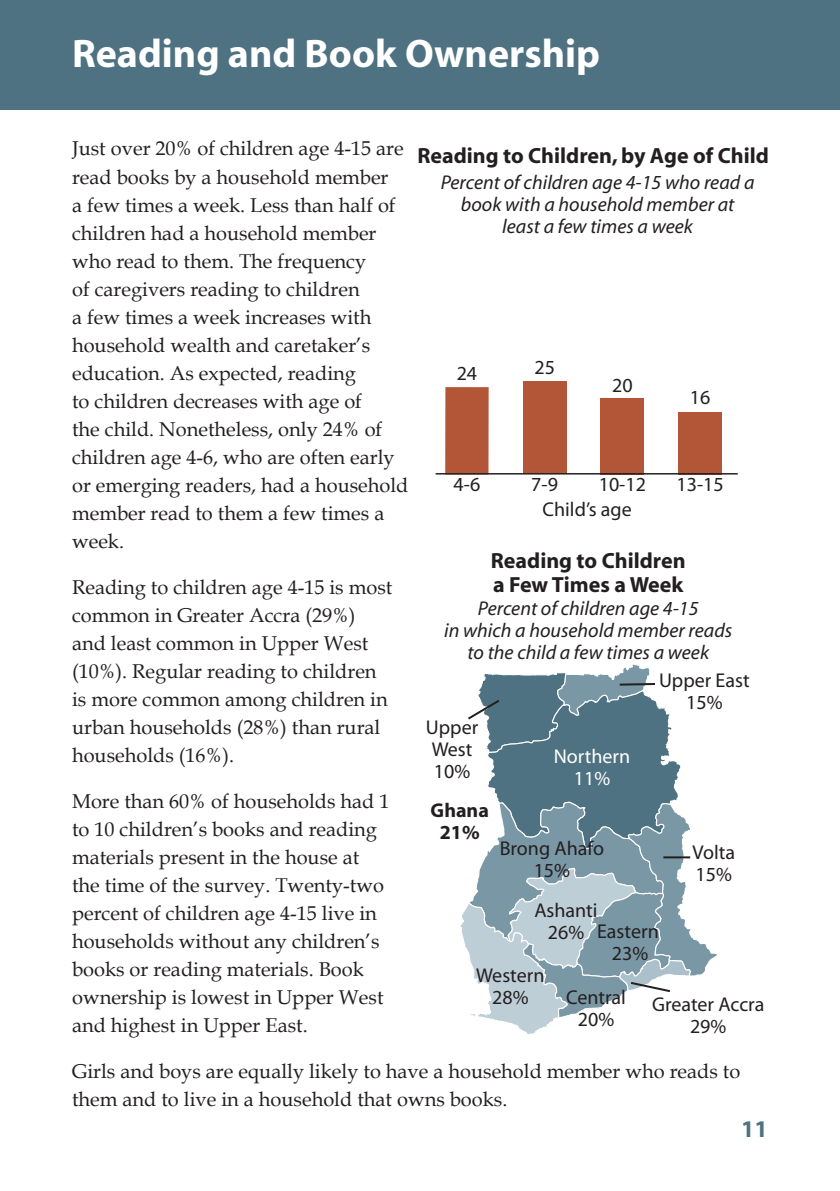
<style>
.page{position:relative;width:840px;height:1191px;background:#fff}
.page>*{position:absolute;margin:0;border:0;box-sizing:border-box;transform-origin:0 0}
.t1{font:700 40px "Myriad";color:#fff}
.t2{font:700 24px "Myriad";color:#4e7282}
.t3{font:700 22px/24px "Myriad";color:#231f20}
.t4{font:20px/28px "Book Antiqua";color:#231f20}
.t5{font:italic 20px/22px "Myriad";color:#231f20;text-align:center}
.t6{font:20px/22px "Myriad";color:#231f20;text-align:center}
.t7{font:20px/22px "Myriad";color:#fff;text-align:center}
.t8{font:20px "Myriad Pro";color:#231f20}
.t9{font:700 20px/22px "Myriad";color:#231f20;text-align:center}
</style>
<div class="page">
<div style="left:0;top:0;width:839px;height:110px;background:#4e7282"></div>
<svg style="left:461px;top:664px;width:256px;height:370px"></svg>
<div style="left:522px;top:381px;width:44px;height:93px;background:#b35537"></div>
<div style="left:445px;top:387px;width:43px;height:87px;background:#b35537"></div>
<div style="left:678px;top:412px;width:43px;height:62px;background:#b35537"></div>
<div style="left:600px;top:398px;width:43px;height:76px;background:#b35537"></div>
<hr style="left:435px;top:473px;width:302px;height:1px;background:#231f20">
<h1 class="t1" style="left:72px;top:33px;width:529px">Reading and Book Ownership</h1>
<p class="t4" style="left:72px;top:134px;width:338px">Just over 20% of children age 4-15 are read books by a household member<br>a few times a week. Less than half of children had a household member who read to them. The frequency<br>of caregivers reading to children<br>a few times a week increases with household wealth and caretaker’s education. As expected, reading<br>to children decreases with age of<br>the child. Nonetheless, only 24% of children age 4-6, who are often early or emerging readers, had a household member read to them a few times a week.</p>
<p class="t4" style="left:72px;top:572px;width:321px">Reading to children age 4-15 is most common in Greater Accra (29%) and least common in Upper West (10%). Regular reading to children is more common among children in urban households (28%) than rural households (16%).</p>
<p class="t4" style="left:72px;top:786px;width:319px">More than 60% of households had 1 to 10 children’s books and reading materials present in the house at the time of the survey. Twenty-two percent of children age 4-15 live in households without any children’s books or reading materials. Book ownership is lowest in Upper West and highest in Upper East.</p>
<p class="t4" style="left:72px;top:1056px;width:669px">Girls and boys are equally likely to have a household member who reads to them and to live in a household that owns books.</p>
<p class="t3" style="left:417px;top:145px;width:353px">Reading to Children, by Age of Child</p>
<p class="t5" style="left:440px;top:172px;width:315px">Percent of children age 4-15 who read a book with a household member at least a few times a week</p>
<p class="t6" style="left:534px;top:357px;width:22px">25</p>
<p class="t6" style="left:456px;top:363px;width:22px">24</p>
<p class="t6" style="left:611px;top:375px;width:22px">20</p>
<p class="t6" style="left:689px;top:387px;width:22px">16</p>
<p class="t6" style="left:531px;top:474px;width:28px">7-9</p>
<p class="t6" style="left:598px;top:474px;width:49px">10-12</p>
<p class="t6" style="left:453px;top:474px;width:28px">4-6</p>
<p class="t6" style="left:676px;top:474px;width:49px">13-15</p>
<p class="t8" style="left:542px;top:497px;width:91px">Child’s age</p>
<p class="t3" style="left:490px;top:549px;width:196px">Reading to Children a Few Times a Week</p>
<p class="t5" style="left:444px;top:598px;width:289px">Percent of children age 4-15<br>in which a household member reads to the child a few times a week</p>
<p class="t6" style="left:658px;top:670px;width:92px">Upper East<br>15%</p>
<p class="t6" style="left:425px;top:717px;width:54px;text-align:left">Upper<br>West<br>10%</p>
<p class="t7" style="left:553px;top:745px;width:78px">Northern<br>11%</p>
<p class="t9" style="left:430px;top:799px;width:60px">Ghana<br>21%</p>
<p class="t6" style="left:499px;top:838px;width:106px">Brong Ahafo<br>15%</p>
<p class="t6" style="left:692px;top:842px;width:44px;text-align:left">Volta<br>15%</p>
<p class="t6" style="left:534px;top:900px;width:65px">Ashanti<br>26%</p>
<p class="t6" style="left:476px;top:965px;width:70px">Western<br>28%</p>
<p class="t6" style="left:596px;top:921px;width:63px">Eastern<br>23%</p>
<p class="t6" style="left:651px;top:993px;width:114px">Greater Accra<br>29%</p>
<p class="t6" style="left:565px;top:987px;width:61px">Central<br>20%</p>
<p class="t2" style="left:740px;top:1116px;width:28px">11</p>
</div>
